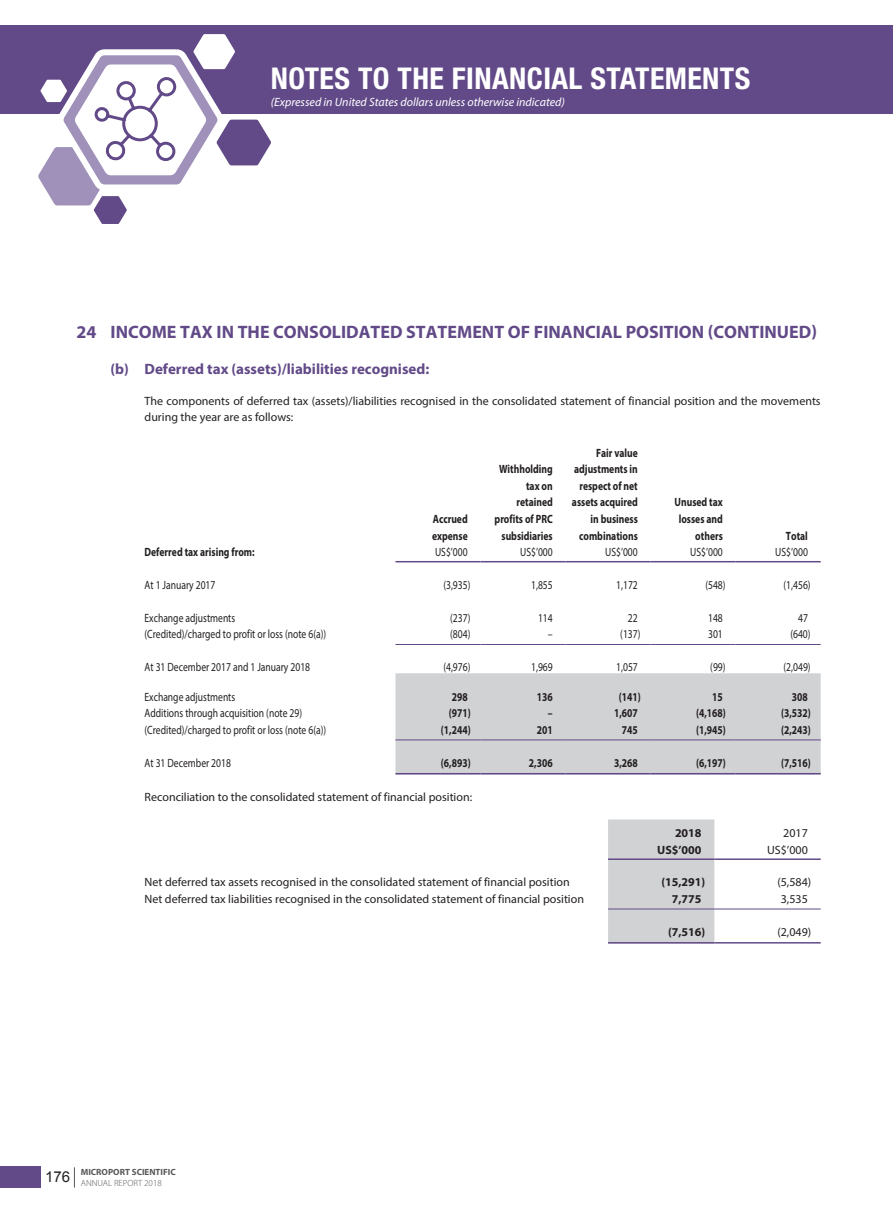
<style>
.page{position:relative;width:893px;height:1212px;background:#fff}
.page>*{position:absolute;margin:0;border:0;box-sizing:border-box;transform-origin:0 0}
.t1{font:700 condensed 30px "Helvetica Neue LT Std";letter-spacing:.015em;color:#fff}
.t2{font:700 18px "Myriad Pro";color:#624a88}
.t3{font:700 15px "Myriad Pro";color:#624a88}
.t4{font:15px "Arial";color:#231f20}
.t5{font:12px/16.5px "Myriad Pro";color:#231f20}
.t6{font:12px "Myriad Pro";color:#231f20;scale:.8 1}
.t7{font:700 12px/16.5px "Myriad Pro";color:#231f20;text-align:right;scale:.8 1}
.t8{font:italic 12px "Myriad Pro";color:#fff}
.t9{font:700 12px "Myriad Pro";color:#231f20}
.t10{font:700 9px "Myriad Pro";color:#57585a}
.t11{font:300 9px "Myriad Pro";color:#57585a}
</style>
<div class="page">
<div style="left:0;top:26px;width:893px;height:88px;background:#624a88"></div>
<svg style="left:74px;top:1167px;width:1px;height:20px"></svg>
<div style="left:0;top:1166px;width:41px;height:21px;background:#624a88"></div>
<svg style="left:38px;top:34px;width:233px;height:190px"></svg>
<div style="left:395px;top:673px;width:426px;height:100px;background:#d1d2d4"></div>
<hr style="left:395px;top:561px;width:85px;height:1px;background:#624a88">
<hr style="left:480px;top:561px;width:86px;height:1px;background:#624a88">
<hr style="left:566px;top:561px;width:85px;height:1px;background:#624a88">
<hr style="left:651px;top:561px;width:85px;height:1px;background:#624a88">
<hr style="left:736px;top:561px;width:85px;height:1px;background:#624a88">
<hr style="left:395px;top:644px;width:85px;height:1px;background:#624a88">
<hr style="left:480px;top:644px;width:86px;height:1px;background:#624a88">
<hr style="left:566px;top:644px;width:85px;height:1px;background:#624a88">
<hr style="left:651px;top:644px;width:85px;height:1px;background:#624a88">
<hr style="left:736px;top:644px;width:85px;height:1px;background:#624a88">
<hr style="left:395px;top:739px;width:85px;height:1px;background:#624a88">
<hr style="left:480px;top:739px;width:86px;height:1px;background:#624a88">
<hr style="left:566px;top:739px;width:85px;height:1px;background:#624a88">
<hr style="left:651px;top:739px;width:85px;height:1px;background:#624a88">
<hr style="left:736px;top:739px;width:85px;height:1px;background:#624a88">
<hr style="left:395px;top:773px;width:85px;height:1px;background:#624a88">
<hr style="left:480px;top:773px;width:86px;height:1px;background:#624a88">
<hr style="left:566px;top:773px;width:85px;height:1px;background:#624a88">
<hr style="left:651px;top:773px;width:85px;height:1px;background:#624a88">
<hr style="left:736px;top:773px;width:85px;height:1px;background:#624a88">
<div style="left:608px;top:819px;width:106px;height:123px;background:#d1d2d4"></div>
<hr style="left:608px;top:858px;width:106px;height:2px;background:#624a88">
<hr style="left:714px;top:858px;width:107px;height:2px;background:#624a88">
<hr style="left:608px;top:908px;width:106px;height:1px;background:#624a88">
<hr style="left:714px;top:908px;width:107px;height:1px;background:#624a88">
<hr style="left:608px;top:942px;width:106px;height:1px;background:#624a88">
<hr style="left:714px;top:942px;width:107px;height:1px;background:#624a88">
<h1 class="t1" style="left:271px;top:60px;width:481px">NOTES TO THE FINANCIAL STATEMENTS</h1>
<p class="t8" style="left:271px;top:94px;width:296px">(Expressed in United States dollars unless otherwise indicated)</p>
<h2 class="t2" style="left:77px;top:320px;width:742px">24 I ncome tax in the consolidated statement of financial position (continued)</h2>
<p class="t3" style="left:111px;top:359px;width:320px">(b) Deferred tax (assets)/liabilities recognised:</p>
<p class="t5" style="left:145px;top:392px;width:678px">The components of deferred tax (assets)/liabilities recognised in the consolidated statement of financial position and the movements during the year are as follows:</p>
<p class="t7" style="left:432px;top:510px;width:46px;text-align:left">Accrued expense</p>
<p class="t7" style="left:499px;top:461px;width:69px">Withholding</p>
<p class="t7" style="left:526px;top:477px;width:35px">tax on</p>
<p class="t7" style="left:516px;top:494px;width:47px">retained</p>
<p class="t7" style="left:495px;top:510px;width:60px">profits of PRC</p>
<p class="t7" style="left:502px;top:527px;width:66px">subsidiaries</p>
<p class="t7" style="left:572px;top:444px;width:84px">Fair value adjustments in respect of net assets acquired in business combinations</p>
<p class="t7" style="left:675px;top:494px;width:62px">Unused tax losses and others</p>
<p class="t7" style="left:786px;top:527px;width:29px">Total</p>
<p class="t7" style="left:145px;top:543px;width:139px">Deferred tax arising from:</p>
<p class="t6" style="left:435px;top:544px;width:42px">US$’000</p>
<p class="t6" style="left:520px;top:544px;width:42px">US$’000</p>
<p class="t6" style="left:605px;top:544px;width:42px">US$’000</p>
<p class="t6" style="left:690px;top:544px;width:42px">US$’000</p>
<p class="t6" style="left:775px;top:544px;width:42px">US$’000</p>
<p class="t6" style="left:145px;top:577px;width:90px">At 1 January 2017</p>
<p class="t6" style="left:443px;top:577px;width:35px">(3,935)</p>
<p class="t6" style="left:531px;top:577px;width:29px">1,855</p>
<p class="t6" style="left:616px;top:577px;width:29px">1,172</p>
<p class="t6" style="left:705px;top:577px;width:27px">(548)</p>
<p class="t6" style="left:783px;top:577px;width:35px">(1,456)</p>
<p class="t6" style="left:145px;top:610px;width:115px">Exchange adjustments</p>
<p class="t6" style="left:450px;top:610px;width:27px">(237)</p>
<p class="t6" style="left:538px;top:610px;width:20px">114</p>
<p class="t6" style="left:628px;top:610px;width:14px">22</p>
<p class="t6" style="left:708px;top:610px;width:20px">148</p>
<p class="t6" style="left:798px;top:610px;width:14px">47</p>
<p class="t6" style="left:145px;top:627px;width:229px">(Credited)/charged to profit or loss (note 6(a))</p>
<p class="t6" style="left:450px;top:627px;width:27px">(804)</p>
<p class="t6" style="left:548px;top:627px;width:7px">–</p>
<p class="t6" style="left:620px;top:627px;width:27px">(137)</p>
<p class="t6" style="left:708px;top:627px;width:20px">301</p>
<p class="t6" style="left:790px;top:627px;width:27px">(640)</p>
<p class="t6" style="left:145px;top:660px;width:209px">At 31 December 2017 and 1 January 2018</p>
<p class="t6" style="left:443px;top:660px;width:35px">(4,976)</p>
<p class="t6" style="left:531px;top:660px;width:29px">1,969</p>
<p class="t6" style="left:616px;top:660px;width:29px">1,057</p>
<p class="t6" style="left:710px;top:660px;width:21px">(99)</p>
<p class="t6" style="left:783px;top:660px;width:35px">(2,049)</p>
<p class="t6" style="left:145px;top:689px;width:115px">Exchange adjustments</p>
<p class="t7" style="left:452px;top:688px;width:21px">298</p>
<p class="t7" style="left:537px;top:688px;width:21px">136</p>
<p class="t7" style="left:619px;top:688px;width:29px">(141)</p>
<p class="t7" style="left:712px;top:688px;width:15px">15</p>
<p class="t7" style="left:792px;top:688px;width:21px">308</p>
<p class="t6" style="left:145px;top:706px;width:199px">Additions through acquisition (note 29)</p>
<p class="t7" style="left:449px;top:705px;width:29px">(971)</p>
<p class="t7" style="left:548px;top:705px;width:8px">–</p>
<p class="t7" style="left:614px;top:705px;width:31px">1,607</p>
<p class="t7" style="left:696px;top:705px;width:39px">(4,168)</p>
<p class="t7" style="left:781px;top:705px;width:39px">(3,532)</p>
<p class="t6" style="left:145px;top:722px;width:229px">(Credited)/charged to profit or loss (note 6(a))</p>
<p class="t7" style="left:441px;top:721px;width:39px">(1,244)</p>
<p class="t7" style="left:537px;top:721px;width:21px">201</p>
<p class="t7" style="left:622px;top:721px;width:21px">745</p>
<p class="t7" style="left:696px;top:721px;width:39px">(1,945)</p>
<p class="t7" style="left:781px;top:721px;width:39px">(2,243)</p>
<p class="t6" style="left:145px;top:755px;width:110px">At 31 December 2018</p>
<p class="t7" style="left:441px;top:754px;width:39px">(6,893)</p>
<p class="t7" style="left:529px;top:754px;width:31px">2,306</p>
<p class="t7" style="left:614px;top:754px;width:31px">3,268</p>
<p class="t7" style="left:696px;top:754px;width:39px">(6,197)</p>
<p class="t7" style="left:781px;top:754px;width:39px">(7,516)</p>
<p class="t5" style="left:145px;top:788px;width:329px">Reconciliation to the consolidated statement of financial position:</p>
<p class="t9" style="left:675px;top:825px;width:28px">2018</p>
<p class="t5" style="left:783px;top:824px;width:26px">2017</p>
<p class="t9" style="left:657px;top:842px;width:46px">US$’000</p>
<p class="t5" style="left:767px;top:841px;width:42px">US$’000</p>
<p class="t5" style="left:145px;top:874px;width:427px">Net deferred tax assets recognised in the consolidated statement of financial position</p>
<p class="t9" style="left:661px;top:874px;width:45px">(15,291)</p>
<p class="t5" style="left:777px;top:874px;width:35px">(5,584)</p>
<p class="t5" style="left:145px;top:890px;width:441px">Net deferred tax liabilities recognised in the consolidated statement of financial position</p>
<p class="t9" style="left:672px;top:891px;width:31px">7,775</p>
<p class="t5" style="left:781px;top:890px;width:29px">3,535</p>
<p class="t9" style="left:668px;top:924px;width:39px">(7,516)</p>
<p class="t5" style="left:777px;top:923px;width:35px">(2,049)</p>
<p class="t4" style="left:45px;top:1167px;width:27px">176</p>
<p class="t10" style="left:81px;top:1166px;width:97px">Microport Scientific</p>
<p class="t11" style="left:81px;top:1177px;width:83px">ANNUAL REPORT 2018</p>
</div>
